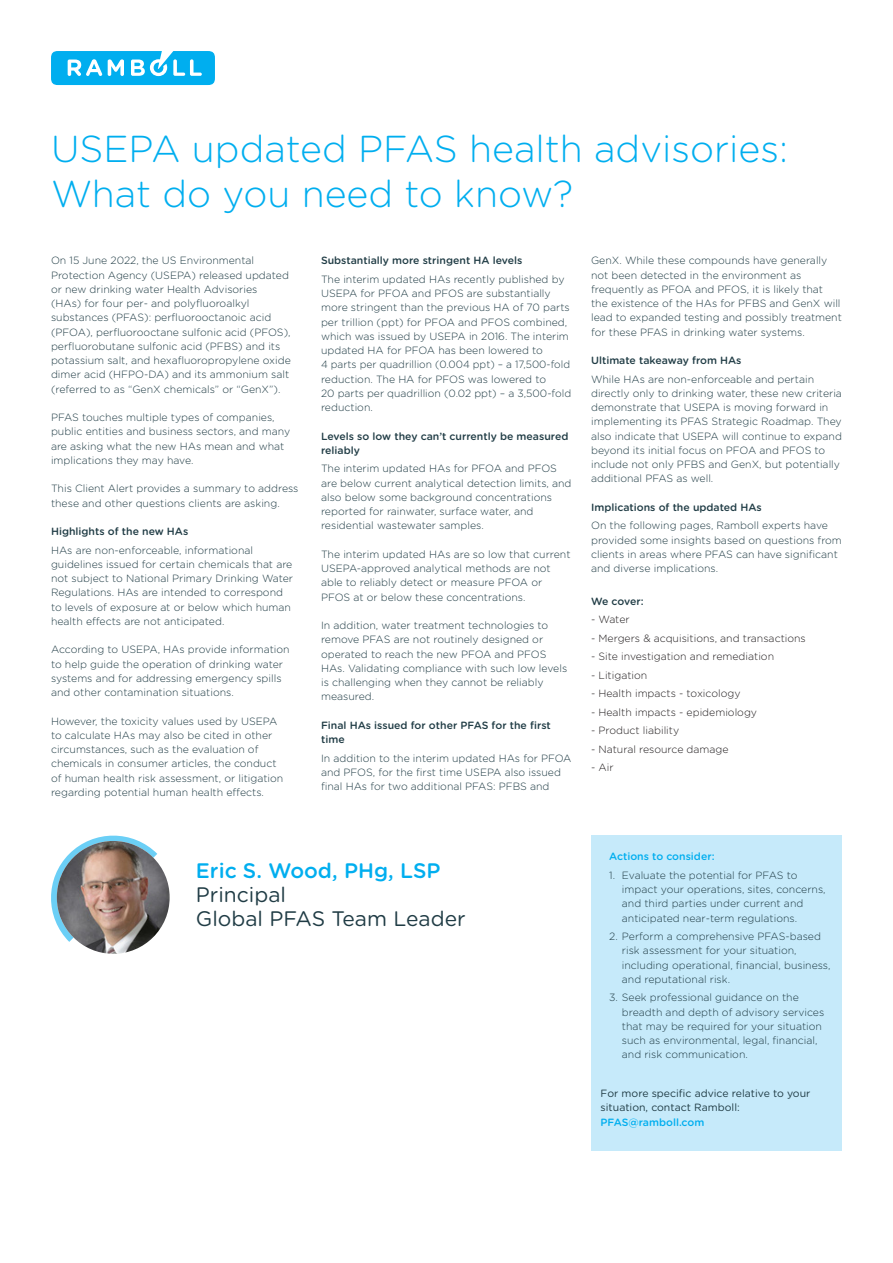
<style>
.page{position:relative;width:893px;height:1263px;background:#fff}
.page>*{position:absolute;margin:0;border:0;box-sizing:border-box;transform-origin:0 0}
.t1{font:300 37.5px/45px "Gotham Rounded";color:#00aeef}
.Title_-_Cyan_light{font:21px "Gotham Rounded";color:#203c45}
.Title_-_Cyan_light-2{font:500 21px "Gotham Rounded";color:#00aeef}
.t2{font:300 10.5px/14.2px "Gotham Rounded";color:#203c45}
.t3{font:500 10.5px/14.2px "Gotham Rounded";color:#203c45}
.t4{font:300 10.5px "Gotham Rounded";color:#231f20}
.t5{font:10.5px/14.2px "Gotham Rounded";color:#203c45}
.t6{font:500 10.5px "Gotham Rounded";color:#00aeef}
.s1{font-weight:500;color:#00aeef}
</style>
<div class="page">
<div style="left:591px;top:836px;width:251px;height:315px;background:#c6eafa"></div>
<svg style="left:51px;top:835px;width:106px;height:107px"></svg>
<img style="left:57px;top:841px;width:113px;height:113px;border-radius:56px">
<svg style="left:51px;top:51px;width:164px;height:34px"></svg>
<p class="t1" style="left:51px;top:125px;width:738px">USEPA updated PFAS health advisories:<br>What do you need to know?</p>
<p class="t2" style="left:51px;top:253px;width:241px">On 15 June 2022, the US Environmental Protection Agency (USEPA) released updated or new drinking water Health Advisories<br>(HAs) for four per- and polyfluoroalkyl substances (PFAS): perfluorooctanoic acid (PFOA), perfluorooctane sulfonic acid (PFOS), perfluorobutane sulfonic acid (PFBS) and its potassium salt, and hexafluoropropylene oxide dimer acid (HFPO-DA) and its ammonium salt (referred to as “GenX chemicals” or “GenX”).</p>
<p class="t2" style="left:51px;top:410px;width:241px">PFAS touches multiple types of companies, public entities and business sectors, and many are asking what the new HAs mean and what implications they may have.</p>
<p class="t2" style="left:51px;top:481px;width:249px">This Client Alert provides a summary to address these and other questions clients are asking.</p>
<p class="t3" style="left:51px;top:524px;width:139px">Highlights of the new HAs</p>
<p class="t2" style="left:51px;top:542px;width:244px">HAs are non-enforceable, informational guidelines issued for certain chemicals that are not subject to National Primary Drinking Water Regulations. HAs are intended to correspond to levels of exposure at or below which human health effects are not anticipated.</p>
<p class="t2" style="left:51px;top:642px;width:240px">According to USEPA, HAs provide information to help guide the operation of drinking water systems and for addressing emergency spills and other contamination situations.</p>
<p class="t2" style="left:51px;top:713px;width:234px">However, the toxicity values used by USEPA to calculate HAs may also be cited in other circumstances, such as the evaluation of chemicals in consumer articles, the conduct of human health risk assessment, or litigation regarding potential human health effects.</p>
<p class="t3" style="left:321px;top:253px;width:203px">Substantially more stringent HA levels</p>
<p class="t2" style="left:321px;top:271px;width:252px">The interim updated HAs recently published by USEPA for PFOA and PFOS are substantially more stringent than the previous HA of 70 parts per trillion (ppt) for PFOA and PFOS combined, which was issued by USEPA in 2016. The interim updated HA for PFOA has been lowered to<br>4 parts per quadrillion (0.004 ppt) – a 17,500-fold reduction. The HA for PFOS was lowered to<br>20 parts per quadrillion (0.02 ppt) – a 3,500-fold reduction.</p>
<p class="t3" style="left:321px;top:428px;width:249px">Levels so low they can’t currently be measured reliably</p>
<p class="t2" style="left:321px;top:461px;width:252px">The interim updated HAs for PFOA and PFOS are below current analytical detection limits, and also below some background concentrations reported for rainwater, surface water, and residential wastewater samples.</p>
<p class="t2" style="left:321px;top:546px;width:251px">The interim updated HAs are so low that current USEPA-approved analytical methods are not able to reliably detect or measure PFOA or PFOS at or below these concentrations.</p>
<p class="t2" style="left:321px;top:618px;width:248px">In addition, water treatment technologies to remove PFAS are not routinely designed or operated to reach the new PFOA and PFOS HAs. Validating compliance with such low levels is challenging when they cannot be reliably measured.</p>
<p class="t3" style="left:321px;top:718px;width:231px">Final HAs issued for other PFAS for the first time</p>
<p class="t2" style="left:321px;top:750px;width:252px">In addition to the interim updated HAs for PFOA and PFOS, for the first time USEPA also issued final HAs for two additional PFAS: PFBS and</p>
<p class="t2" style="left:591px;top:253px;width:252px">GenX. While these compounds have generally not been detected in the environment as frequently as PFOA and PFOS, it is likely that the existence of the HAs for PFBS and GenX will lead to expanded testing and possibly treatment for these PFAS in drinking water systems.</p>
<p class="t3" style="left:591px;top:353px;width:152px">Ultimate takeaway from HAs</p>
<p class="t2" style="left:591px;top:371px;width:252px">While HAs are non-enforceable and pertain directly only to drinking water, these new criteria demonstrate that USEPA is moving forward in implementing its PFAS Strategic Roadmap. They also indicate that USEPA will continue to expand beyond its initial focus on PFOA and PFOS to include not only PFBS and GenX, but potentially additional PFAS as well.</p>
<p class="t3" style="left:591px;top:500px;width:172px">Implications of the updated HAs</p>
<p class="t2" style="left:591px;top:518px;width:252px">On the following pages, Ramboll experts have provided some insights based on questions from clients in areas where PFAS can have significant and diverse implications.</p>
<p class="t3" style="left:591px;top:594px;width:54px">We cover:</p>
<p class="t4" style="left:591px;top:613px;width:40px">- Water</p>
<p class="t4" style="left:591px;top:631px;width:216px">- Mergers &amp; acquisitions, and transactions</p>
<p class="t4" style="left:591px;top:650px;width:185px">- Site investigation and remediation</p>
<p class="t4" style="left:591px;top:668px;width:58px">- Litigation</p>
<p class="t4" style="left:591px;top:687px;width:151px">- Health impacts - toxicology</p>
<p class="t4" style="left:591px;top:705px;width:168px">- Health impacts - epidemiology</p>
<p class="t4" style="left:591px;top:724px;width:90px">- Product liability</p>
<p class="t4" style="left:591px;top:742px;width:139px">- Natural resource damage</p>
<p class="t4" style="left:591px;top:761px;width:24px">- Air</p>
<p class="Title_-_Cyan_light-2" style="left:196px;top:856px;width:246px">Eric S. Wood, PHg, LSP</p>
<p class="Title_-_Cyan_light" style="left:196px;top:880px;width:92px">Principal</p>
<p class="Title_-_Cyan_light" style="left:196px;top:904px;width:271px">Global PFAS Team Leader</p>
<p class="t6" style="left:609px;top:849px;width:107px">Actions to consider:</p>
<p class="t2" style="left:622px;top:867px;width:205px;text-indent:-13px">1. Evaluate the potential for PFAS to impact your operations, sites, concerns, and third parties under current and anticipated near-term regulations.</p>
<p class="t2" style="left:622px;top:929px;width:210px;text-indent:-13px">2. Perform a comprehensive PFAS-based risk assessment for your situation, including operational, financial, business, and reputational risk.</p>
<p class="t2" style="left:622px;top:990px;width:204px;text-indent:-13px">3. Seek professional guidance on the breadth and depth of advisory services that may be required for your situation such as environmental, legal, financial, and risk communication.</p>
<p class="t5" style="left:601px;top:1086px;width:211px">For more specific advice relative to your situation, contact Ramboll:<br><span class="s1">PFAS@ramboll.com</span></p>
</div>
